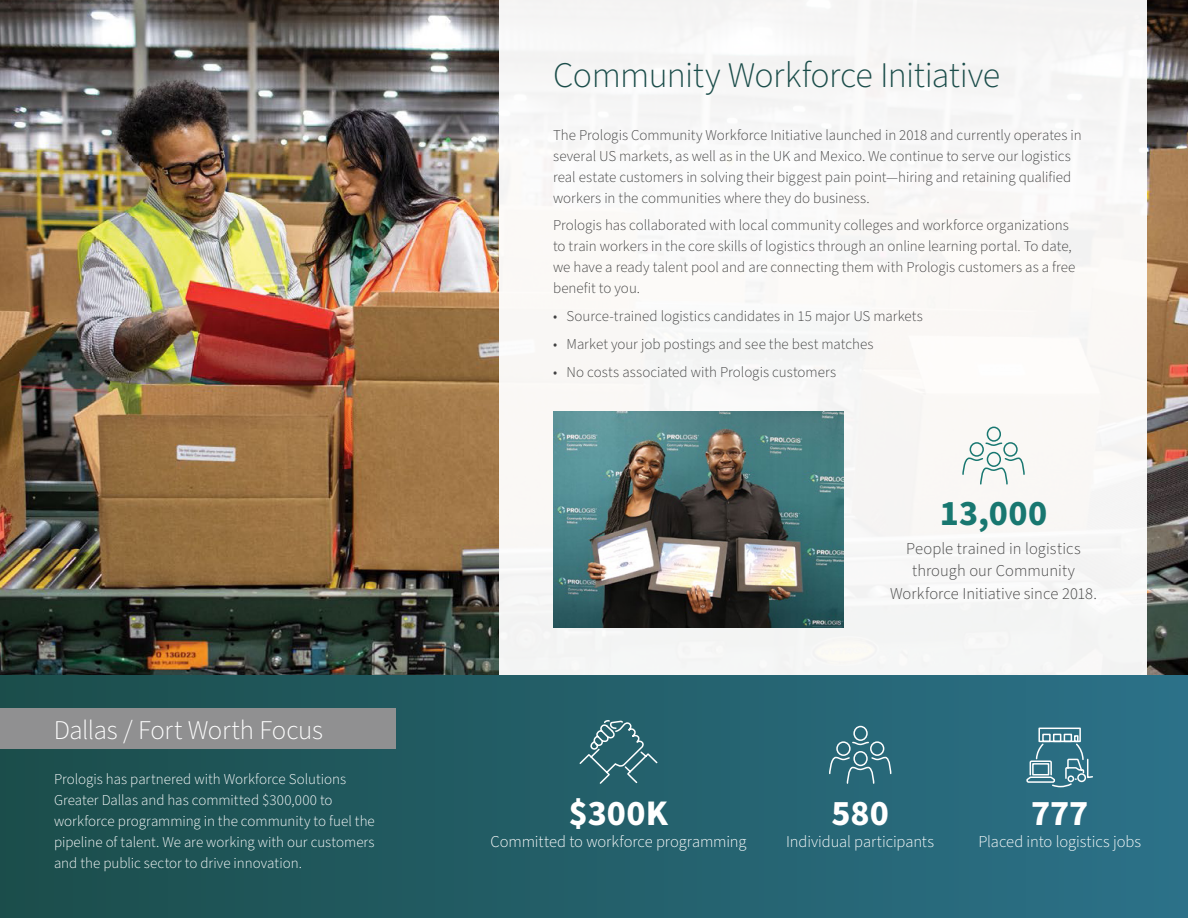
<style>
.page{position:relative;width:1188px;height:918px;background:#fff}
.page>*{position:absolute;margin:0;border:0;box-sizing:border-box;transform-origin:0 0}
.t1{font:300 36px "Source Sans Pro";letter-spacing:-.015em;color:#1b4d4a}
.t2{font:700 36px "Source Sans Pro";color:#fff}
.t3{font:700 36px "Source Sans Pro";color:#187770}
.t4{font:300 27px "Source Sans Pro";letter-spacing:-.015em;color:#fff}
.t5{font:300 16.5px "Source Sans Pro";letter-spacing:-.01em;color:#fff}
.t6{font:300 16.5px/22.5px "Source Sans Pro";letter-spacing:.005em;color:#414141;text-align:center}
.t7{font:300 15px/21px "Source Sans Pro";color:#414141}
.t8{font:300 15px/21px "Source Sans Pro";color:#fff}
</style>
<div class="page">
<img style="left:0;top:0;width:1188px;height:675px">
<div style="left:500px;top:0;width:648px;height:675px;background:#f8f7f6"></div>
<svg style="left:962px;top:442px;width:63px;height:43px"></svg>
<div style="left:987px;top:427px;width:14px;height:15px;border:2px solid #187770;border-radius:50%"></div>
<img style="left:553px;top:412px;width:290px;height:216px">
<div style="left:0;top:675px;width:1188px;height:243px;background:linear-gradient(to right,#1b4d4b,#2c7189)"></div>
<svg style="left:828px;top:741px;width:64px;height:44px;background:#447c8a"></svg>
<div style="left:853px;top:726px;width:15px;height:15px;border:2px solid #fff;border-radius:50%"></div>
<div style="left:0;top:709px;width:395px;height:40px;background:#909091"></div>
<svg style="left:1026px;top:727px;width:68px;height:61px;background:#528899"></svg>
<svg style="left:578px;top:719px;width:81px;height:66px;background:#396f79"></svg>
<h2 class="t4" style="left:54px;top:712px;width:271px">Dallas / Fort Worth Focus</h2>
<p class="t8" style="left:54px;top:769px;width:322px">Prologis has partnered with Workforce Solutions Greater Dallas and has committed $300,000 to workforce programming in the community to fuel the pipeline of talent. We are working with our customers and the public sector to drive innovation.</p>
<h1 class="t1" style="left:553px;top:51px;width:449px">Community Workforce Initiative</h1>
<p class="t7" style="left:553px;top:125px;width:530px">The Prologis Community Workforce Initiative launched in 2018 and currently operates in several US markets, as well as in the UK and Mexico. We continue to serve our logistics real estate customers in solving their biggest pain point—hiring and retaining qualified workers in the communities where they do business.</p>
<p class="t7" style="left:553px;top:215px;width:524px">Prologis has collaborated with local community colleges and workforce organizations to train workers in the core skills of logistics through an online learning portal. To date, we have a ready talent pool and are connecting them with Prologis customers as a free benefit to you.</p>
<p class="t7" style="left:553px;top:306px;width:371px">• Source-trained logistics candidates in 15 major US markets</p>
<p class="t7" style="left:553px;top:334px;width:322px">• Market your job postings and see the best matches</p>
<p class="t7" style="left:553px;top:362px;width:284px">• No costs associated with Prologis customers</p>
<h1 class="t3" style="left:940px;top:489px;width:109px">13,000</h1>
<p class="t6" style="left:890px;top:537px;width:209px">People trained in logistics through our Community<br>Workforce Initiative since 2018.</p>
<h1 class="t2" style="left:569px;top:788px;width:101px">$300K</h1>
<p class="t5" style="left:491px;top:831px;width:257px">Committed to workforce programming</p>
<h1 class="t2" style="left:832px;top:788px;width:59px">580</h1>
<p class="t5" style="left:786px;top:831px;width:149px">Individual participants</p>
<h1 class="t2" style="left:1031px;top:788px;width:59px">777</h1>
<p class="t5" style="left:978px;top:831px;width:164px">Placed into logistics jobs</p>
</div>
